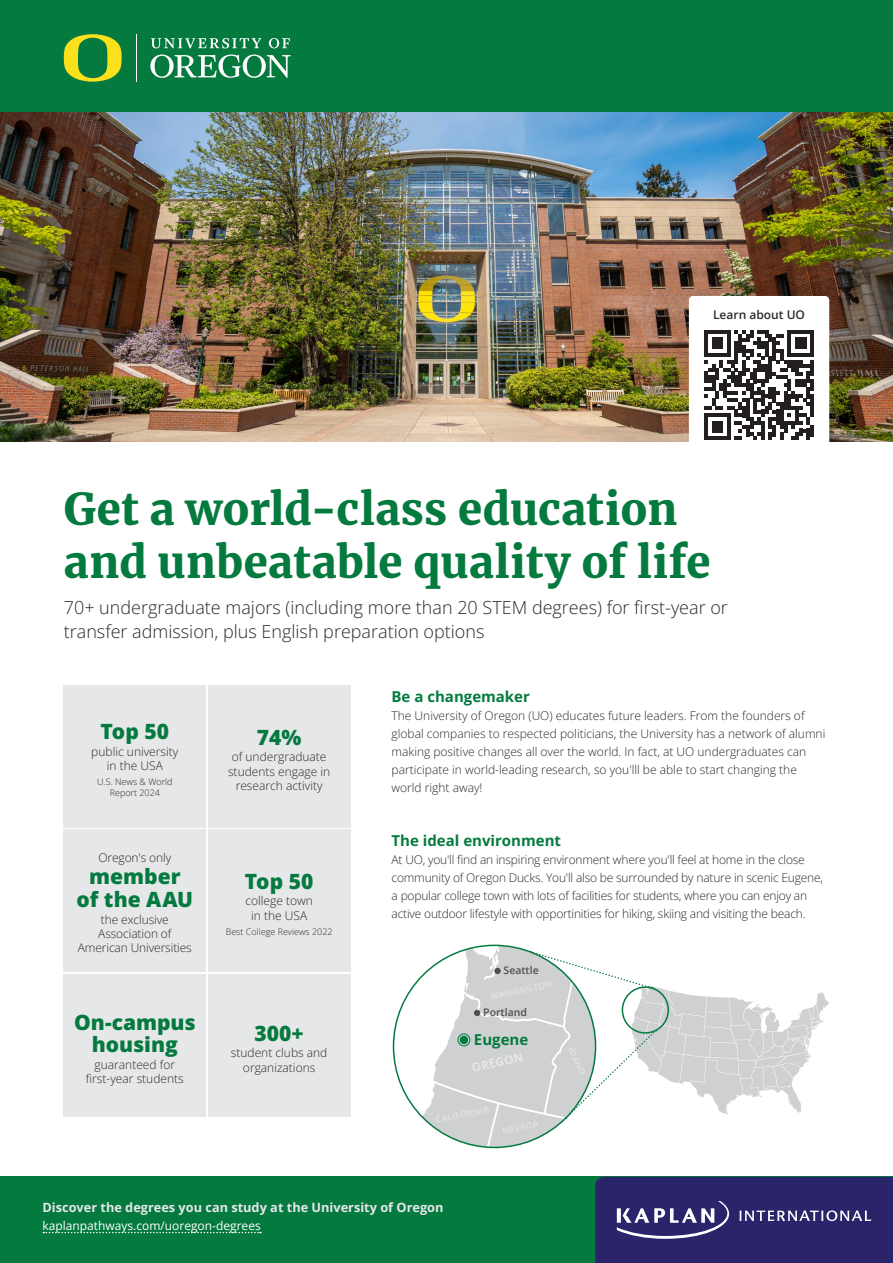
<style>
.page{position:relative;width:893px;height:1263px;background:#fff}
.page>*{position:absolute;margin:0;border:0;box-sizing:border-box;transform-origin:0 0}
.t1{font:900 43.5px/52.2px "Merriweather";letter-spacing:.01em;color:#047a3f}
.t2{font:800 21px/22.5px "Open Sans";color:#047a3f;text-align:center}
.t3{font:300 18px/24px "Open Sans";color:#2b292a}
.t4{font:700 15px "Open Sans";color:#047a3f}
.t5{font:700 12.75px "Open Sans";color:#e6e7e9}
.t6{font:300 12px/14.4px "Open Sans";color:#2b292a;text-align:center}
.t7{font:12px "Open Sans";color:#fff}
.t8{font:600 12px "Open Sans";color:#2b292a}
.t9{font:700 12px "Open Sans";color:#e6e7e9}
.t10{font:600 10.5px "Open Sans";color:#4e4f50}
.t11{font:300 9px/10.8px "Open Sans";color:#2b292a;text-align:center}
</style>
<div class="page">
<svg style="left:421px;top:945px;width:408px;height:202px"></svg>
<div style="left:458px;top:1033px;width:12px;height:13px;border:1px solid #047a3f;border-radius:50%"></div>
<div style="left:460px;top:1036px;width:8px;height:8px;background:#047a3f;border-radius:50%"></div>
<img style="left:0;top:112px;width:893px;height:329px">
<div style="left:0;top:1177px;width:893px;height:86px;background:#047a3f"></div>
<svg style="left:43px;top:1232px;width:218px;height:1px"></svg>
<div style="left:64px;top:685px;width:142px;height:142px;background:#e6e7e9"></div>
<div style="left:64px;top:974px;width:142px;height:142px;background:#e6e7e9"></div>
<div style="left:64px;top:830px;width:142px;height:142px;background:#e6e7e9"></div>
<div style="left:208px;top:685px;width:142px;height:142px;background:#e6e7e9"></div>
<div style="left:208px;top:974px;width:142px;height:142px;background:#e6e7e9"></div>
<div style="left:208px;top:830px;width:142px;height:142px;background:#e6e7e9"></div>
<svg style="left:689px;top:296px;width:140px;height:145px"></svg>
<hr style="left:810px;top:345px;width:4px;height:12px;background:#231f20">
<hr style="left:810px;top:360px;width:4px;height:16px;background:#231f20">
<hr style="left:810px;top:379px;width:4px;height:12px;background:#231f20">
<hr style="left:810px;top:394px;width:4px;height:23px;background:#231f20">
<hr style="left:810px;top:425px;width:4px;height:11px;background:#231f20">
<svg style="left:595px;top:1177px;width:298px;height:86px;background:#353072"></svg>
<div style="left:0;top:0;width:893px;height:112px;background:#047a3f"></div>
<svg style="left:150px;top:38px;width:141px;height:40px"></svg>
<svg style="left:64px;top:34px;width:58px;height:48px"></svg>
<hr style="left:136px;top:34px;width:1px;height:48px;background:#fff">
<p class="t8" style="left:713px;top:307px;width:93px">Learn about UO</p>
<h1 class="t1" style="left:64px;top:482px;width:648px">Get a world-class education and unbeatable quality of life</h1>
<h3 class="t3" style="left:64px;top:595px;width:666px">70+ undergraduate majors (including more than 20 STEM degrees) for first-year or transfer admission, plus English preparation options</h3>
<h2 class="t2" style="left:101px;top:719px;width:70px">Top 50</h2>
<p class="t6" style="left:91px;top:744px;width:89px">public university in the USA</p>
<p class="t11" style="left:97px;top:776px;width:77px">U.S. News &amp; World<br>Report 2024</p>
<p class="t6" style="left:99px;top:850px;width:74px">Oregon's only</p>
<h2 class="t2" style="left:77px;top:865px;width:118px">member of the AAU</h2>
<p class="t6" style="left:78px;top:912px;width:116px">the exclusive<br>Association of<br>American Universities</p>
<h2 class="t2" style="left:74px;top:1010px;width:123px">On-campus housing</h2>
<p class="t6" style="left:86px;top:1057px;width:99px">guaranteed for first-year students</p>
<h2 class="t2" style="left:257px;top:725px;width:46px">74%</h2>
<p class="t6" style="left:228px;top:750px;width:104px">of undergraduate students engage in research activity</p>
<h2 class="t2" style="left:245px;top:869px;width:70px">Top 50</h2>
<p class="t6" style="left:245px;top:893px;width:69px">college town in the USA</p>
<p class="t11" style="left:226px;top:926px;width:108px">Best College Reviews 2022</p>
<h2 class="t2" style="left:255px;top:1021px;width:51px">300+</h2>
<p class="t6" style="left:231px;top:1045px;width:98px">student clubs and organizations</p>
<p class="t4" style="left:392px;top:686px;width:140px">Be a changemaker</p>
<p class="t6" style="left:392px;top:706px;width:435px;line-height:18px;text-align:left">The University of Oregon (UO) educates future leaders. From the founders of global companies to respected politicians, the University has a network of alumni making positive changes all over the world. In fact, at UO undergraduates can participate in world-leading research, so you'lll be able to start changing the world right away!</p>
<p class="t4" style="left:392px;top:830px;width:171px">The ideal environment</p>
<p class="t6" style="left:392px;top:850px;width:433px;line-height:18px;text-align:left">At UO, you'll find an inspiring environment where you'll feel at home in the close community of Oregon Ducks. You'll also be surrounded by nature in scenic Eugene, a popular college town with lots of facilities for students, where you can enjoy an active outdoor lifestyle with opportinities for hiking, skiing and visiting the beach.</p>
<p class="t10" style="left:504px;top:963px;width:37px">Seattle</p>
<p class="t10" style="left:483px;top:1005px;width:45px">Portland</p>
<p class="t9" style="left:470px;top:1059px;width:54px;rotate:-12deg">OREGON</p>
<p class="t4" style="left:474px;top:1029px;width:56px">Eugene</p>
<p class="t5" style="left:43px;top:1198px;width:402px">Discover the degrees you can study at the University of Oregon</p>
<p class="t7" style="left:43px;top:1217px;width:220px">kaplanpathways.com/uoregon-degrees</p>
</div>
